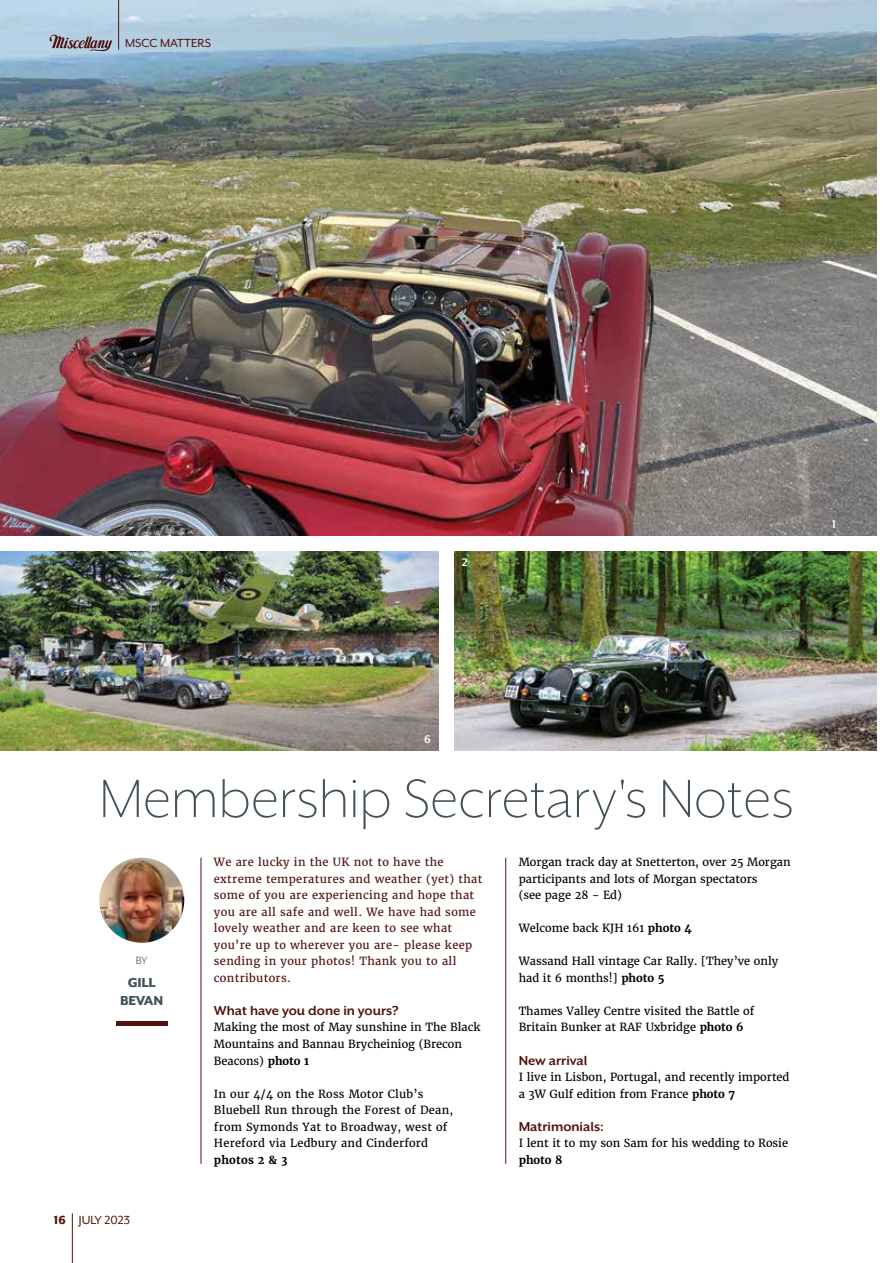
<style>
.page{position:relative;width:893px;height:1263px;background:#fff}
.page>*{position:absolute;margin:0;border:0;box-sizing:border-box;transform-origin:0 0}
.t1{font:300 61.95px "Mr Eaves XL San OT";color:#43525a}
.t2{font:700 15px "Mr Eaves XL San OT";color:#511210}
.t3{font:800 15px/18px "Mr Eaves XL San OT";letter-spacing:-.02em;color:#43525a;text-align:center}
.t4{font:13.5px "Mr Eaves XL San OT";color:#511210}
.t5{font:700 12.75px "Mr Eaves XL San OT";color:#fff}
.t6{font:12px "Mr Eaves XL San OT";color:#43525a}
.t7{font:11.1px/16.5px "Merriweather";color:#000}
.t8{font:11.1px/16.5px "Merriweather";letter-spacing:.03em;color:#511210}
.t9{font:11.1px/16.5px "Merriweather";letter-spacing:.02em;color:#000}
.t10{font:700 11.1px "Merriweather";letter-spacing:.02em;color:#000}
.s1{font-weight:800}
.s2{font-weight:700}
</style>
<div class="page">
<img style="left:0;top:0;width:876px;height:535px">
<hr style="left:72px;top:1213px;width:1px;height:50px;background:#511210">
<hr style="left:118px;top:0;width:1px;height:50px;background:#511210">
<svg style="left:49px;top:34px;width:63px;height:17px"></svg>
<div style="left:116px;top:1021px;width:51px;height:5px;background:#511210"></div>
<img style="left:99px;top:858px;width:85px;height:85px;border-radius:43px">
<hr style="left:201px;top:858px;width:1px;height:306px;background:#511210">
<hr style="left:505px;top:858px;width:1px;height:306px;background:#511210">
<hr style="left:892px;top:453px;width:1px;height:396px;background:#e6e7e8">
<img style="left:455px;top:552px;width:421px;height:198px">
<hr style="left:892px;top:171px;width:1px;height:265px;background:#e6e7e8">
<img style="left:0;top:552px;width:438px;height:198px">
<hr style="left:892px;top:866px;width:1px;height:182px;background:#e6e7e8">
<hr style="left:892px;top:1064px;width:1px;height:199px;background:#e6e7e8">
<p class="t4" style="left:125px;top:36px;width:87px">MSCC MATTERS</p>
<p class="t5" style="left:462px;top:555px;width:7px">2</p>
<p class="t5" style="left:832px;top:518px;width:5px">1</p>
<p class="t5" style="left:424px;top:733px;width:8px">6</p>
<h1 class="t1" style="left:99px;top:767px;width:696px">Membership Secretary's Notes</h1>
<p class="t6" style="left:136px;top:954px;width:13px">BY</p>
<h2 class="t3" style="left:120px;top:973px;width:45px">GILL<br>BEVAN</h2>
<p class="t4" style="left:54px;top:1213px;width:78px"><span class="s1">16</span> JULY 2023</p>
<p class="t8" style="left:214px;top:854px;width:270px">We are lucky in the UK not to have the extreme temperatures and weather (yet) that some of you are experiencing and hope that you are all safe and well. We have had some lovely weather and are keen to see what you’re up to wherever you are- please keep sending in your photos! Thank you to all contributors.</p>
<h2 class="t2" style="left:214px;top:1003px;width:186px">What have you done in yours?</h2>
<p class="t7" style="left:214px;top:1019px;width:268px">Making the most of May sunshine in The Black<br>Mountains and Bannau Brycheiniog (Brecon<br>Beacons) <span class="s2">photo 1</span></p>
<p class="t9" style="left:214px;top:1085px;width:241px">In our 4/4 on the Ross Motor Club’s Bluebell Run through the Forest of Dean, from Symonds Yat to Broadway, west of Hereford via Ledbury and Cinderford</p>
<p class="t10" style="left:214px;top:1153px;width:75px">photos 2 &amp; 3</p>
<p class="t7" style="left:519px;top:854px;width:273px">Morgan track day at Snetterton, over 25 Morgan participants and lots of Morgan spectators<br>(see page 28 - Ed)</p>
<p class="t7" style="left:519px;top:920px;width:175px">Welcome back KJH 161 <span class="s2">photo 4</span></p>
<p class="t7" style="left:519px;top:953px;width:261px">Wassand Hall vintage Car Rally. [They’ve only had it 6 months!] <span class="s2">photo 5</span></p>
<p class="t7" style="left:519px;top:1003px;width:237px">Thames Valley Centre visited the Battle of<br>Britain Bunker at RAF Uxbridge <span class="s2">photo 6</span></p>
<h2 class="t2" style="left:519px;top:1052px;width:70px">New arrival</h2>
<p class="t7" style="left:519px;top:1069px;width:272px">I live in Lisbon, Portugal, and recently imported a 3W Gulf edition from France <span class="s2">photo 7</span></p>
<h2 class="t2" style="left:519px;top:1119px;width:87px">Matrimonials:</h2>
<p class="t7" style="left:519px;top:1135px;width:271px">I lent it to my son Sam for his wedding to Rosie</p>
<p class="t10" style="left:519px;top:1153px;width:45px">photo 8</p>
</div>
